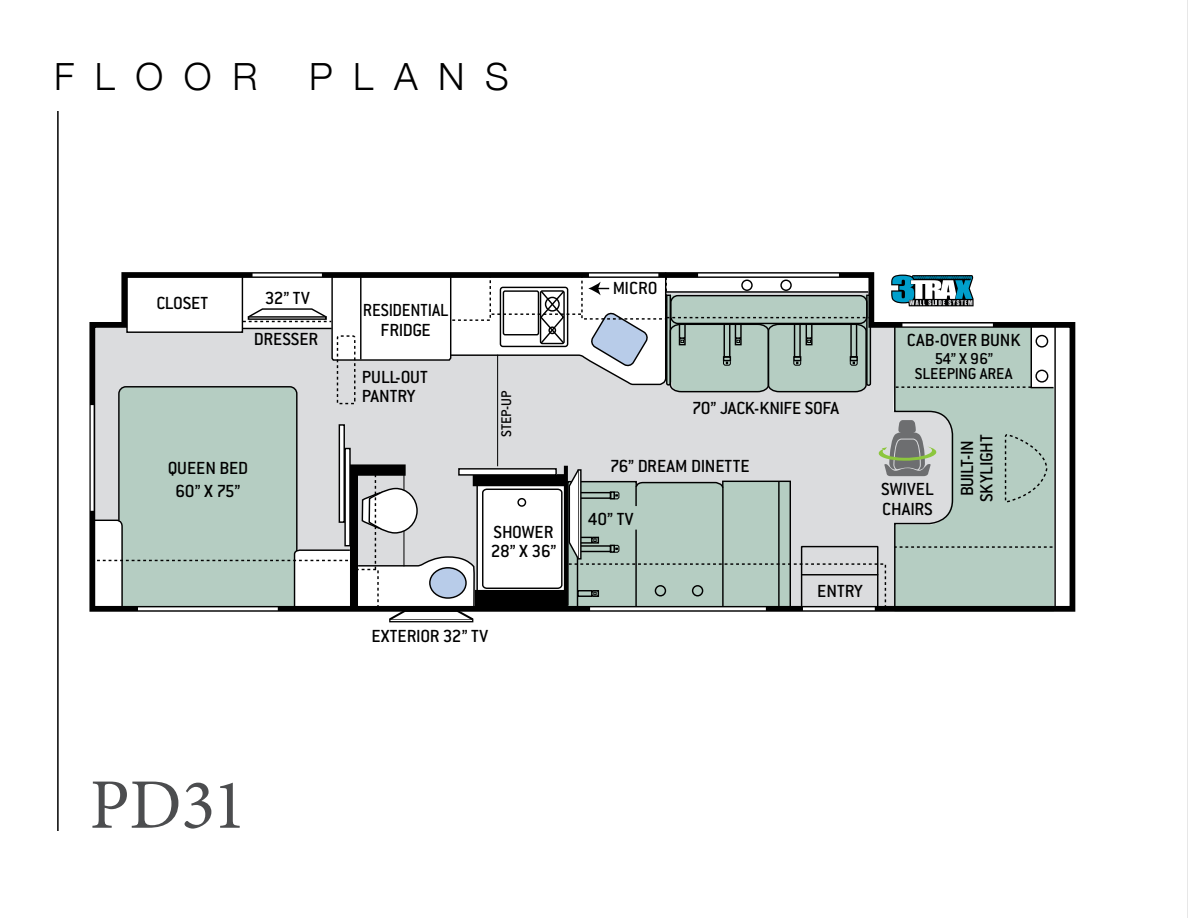
<style>
.page{position:relative;width:1188px;height:918px;background:#fff}
.page>*{position:absolute;margin:0;border:0;box-sizing:border-box;transform-origin:0 0}
.t1{font:71.1px "Minion Pro";color:#4c4d4f}
.t2{font:300 37.5px "Helvetica Neue";letter-spacing:.55em;color:#000}
.t3{font:500 19.2px/19.2px "Conduit ITC";color:#000}
.t4{font:500 19.2px/19.2px "Conduit ITC";color:#000;text-align:center;scale:.95 1}
.t5{font:500 19.2px "Conduit ITC";letter-spacing:-.025em;color:#000}
.t6{font:500 19.2px/19.2px "Conduit ITC";letter-spacing:-.02em;color:#000}
.t7{font:500 17.25px/15.5px "Conduit ITC";color:#000;text-align:center}
.t8{font:500 15.45px "Conduit ITC";color:#000}
</style>
<div class="page">
<svg style="left:89px;top:322px;width:986px;height:290px"></svg>
<svg style="left:91px;top:272px;width:964px;height:351px"></svg>
<hr style="left:57px;top:111px;width:2px;height:720px;background:#000">
<hr style="left:1187px;top:0;width:1px;height:918px;background:#000">
<h2 class="t2" style="left:54px;top:54px;width:205px">FLOOR</h2>
<h2 class="t2" style="left:309px;top:54px;width:201px">PLANS</h2>
<p class="t3" style="left:156px;top:293px;width:53px">CLOSET</p>
<p class="t3" style="left:265px;top:288px;width:47px">32” TV</p>
<p class="t3" style="left:254px;top:329px;width:66px">DRESSER</p>
<p class="t3" style="left:168px;top:457px;width:82px;line-height:23.1px;text-align:center">QUEEN BED<br>60” X 75”</p>
<p class="t4" style="left:363px;top:301px;width:92px">RESIDENTIAL<br>FRIDGE</p>
<p class="t3" style="left:362px;top:367px;width:67px">PULL-OUT<br>PANTRY</p>
<p class="t8" style="left:498px;top:437px;width:48px;rotate:-90deg">STEP-UP</p>
<p class="t3" style="left:491px;top:522px;width:67px">SHOWER<br>28” X 36”</p>
<p class="t3" style="left:372px;top:626px;width:118px">EXTERIOR 32” TV</p>
<p class="t3" style="left:613px;top:278px;width:46px">MICRO</p>
<p class="t5" style="left:692px;top:398px;width:149px">70” JACK-KNIFE SOFA</p>
<p class="t3" style="left:610px;top:456px;width:141px">76” DREAM DINETTE</p>
<p class="t3" style="left:588px;top:509px;width:47px">40” TV</p>
<p class="t3" style="left:907px;top:331px;width:115px">CAB-OVER BUNK</p>
<p class="t7" style="left:915px;top:350px;width:99px">54” X 96”<br>SLEEPING AREA</p>
<p class="t3" style="left:881px;top:480px;width:54px">SWIVEL<br>CHAIRS</p>
<p class="t6" style="left:957px;top:502px;width:69px;rotate:-90deg">BUILT-IN<br>SKYLIGHT</p>
<p class="t3" style="left:817px;top:582px;width:47px">ENTRY</p>
<h1 class="t1" style="left:90px;top:757px;width:158px">PD31</h1>
</div>
